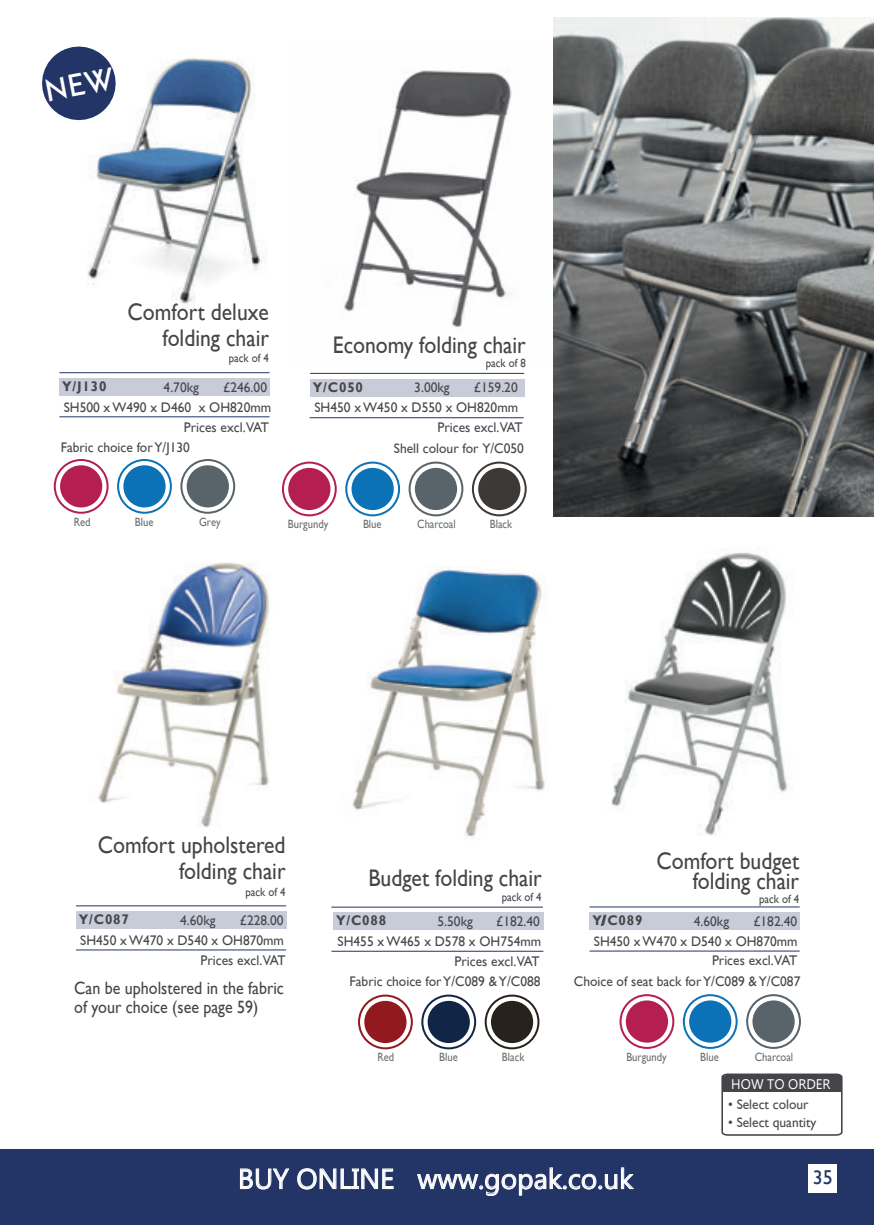
<style>
.page{position:relative;width:874px;height:1225px;background:#fff}
.page>*{position:absolute;margin:0;border:0;box-sizing:border-box;transform-origin:0 0}
.t1{font:28px "Gadugi";color:#fff}
.t2{font:24px/26px "Gill Sans";color:#444548;text-align:right;scale:.9 1}
.t3{font:20px "Gill Sans";color:#233466}
.t4{font:17.8px/19.2px "Gill Sans";color:#444548;scale:.9 1}
.t5{font:14px "Gill Sans";color:#46484a}
.t6{font:700 14px "Gill Sans";letter-spacing:.06em;color:#46484a}
.t7{font:14px "Gadugi";color:#fff}
.t8{font:13.8px "Gill Sans";color:#46484a}
.t9{font:12px "Gill Sans";color:#6c6d70;scale:.88 1}
.t10{font:12px "Gill Sans";color:#444548;scale:.9 1}
</style>
<div class="page">
<img style="left:60px;top:504px;width:317px;height:323px">
<div style="left:0;top:1150px;width:873px;height:75px;background:#233466"></div>
<div style="left:808px;top:1164px;width:28px;height:28px;background:#fff"></div>
<div style="left:589px;top:912px;width:210px;height:18px;background:#c8ccd9"></div>
<hr style="left:589px;top:950px;width:210px;height:1px;background:#233466">
<hr style="left:589px;top:906px;width:210px;height:1px;background:#233466">
<svg style="left:600px;top:914px;width:5px;height:12px"></svg>
<div style="left:76px;top:911px;width:210px;height:18px;background:#c8ccd9"></div>
<hr style="left:76px;top:949px;width:210px;height:1px;background:#233466">
<hr style="left:76px;top:905px;width:210px;height:1px;background:#233466">
<img style="left:87px;top:58px;width:180px;height:250px">
<div style="left:59px;top:378px;width:210px;height:18px;background:#c8ccd9"></div>
<hr style="left:59px;top:416px;width:210px;height:1px;background:#233466">
<hr style="left:59px;top:372px;width:210px;height:1px;background:#233466">
<div style="left:54px;top:459px;width:54px;height:55px;border:2px solid #b41e50;border-radius:50%"></div>
<div style="left:60px;top:465px;width:42px;height:42px;background:#b41e50;border-radius:50%"></div>
<div style="left:117px;top:459px;width:55px;height:55px;border:2px solid #0c72b8;border-radius:50%"></div>
<div style="left:123px;top:465px;width:42px;height:42px;background:#0c72b8;border-radius:50%"></div>
<div style="left:180px;top:459px;width:55px;height:55px;border:2px solid #58646a;border-radius:50%"></div>
<div style="left:186px;top:465px;width:43px;height:42px;background:#58646a;border-radius:50%"></div>
<img style="left:344px;top:70px;width:168px;height:258px">
<div style="left:310px;top:379px;width:214px;height:17px;background:#c8ccd9"></div>
<hr style="left:309px;top:417px;width:214px;height:1px;background:#233466">
<hr style="left:310px;top:373px;width:214px;height:1px;background:#233466">
<div style="left:282px;top:461px;width:54px;height:55px;border:2px solid #b41e50;border-radius:50%"></div>
<div style="left:288px;top:468px;width:42px;height:42px;background:#b41e50;border-radius:50%"></div>
<div style="left:345px;top:461px;width:55px;height:55px;border:2px solid #0c72b8;border-radius:50%"></div>
<div style="left:351px;top:468px;width:42px;height:42px;background:#0c72b8;border-radius:50%"></div>
<div style="left:408px;top:461px;width:55px;height:55px;border:2px solid #58646a;border-radius:50%"></div>
<div style="left:414px;top:468px;width:43px;height:42px;background:#58646a;border-radius:50%"></div>
<div style="left:471px;top:461px;width:55px;height:55px;border:2px solid #3c3937;border-radius:50%"></div>
<div style="left:478px;top:468px;width:42px;height:42px;background:#3c3937;border-radius:50%"></div>
<div style="left:619px;top:994px;width:55px;height:55px;border:2px solid #b41e50;border-radius:50%"></div>
<div style="left:625px;top:1000px;width:42px;height:42px;background:#b41e50;border-radius:50%"></div>
<div style="left:682px;top:994px;width:55px;height:55px;border:2px solid #0c72b8;border-radius:50%"></div>
<div style="left:688px;top:1000px;width:43px;height:42px;background:#0c72b8;border-radius:50%"></div>
<div style="left:752px;top:1000px;width:42px;height:42px;background:#58646a;border-radius:50%"></div>
<svg style="left:240px;top:1168px;width:49px;height:21px"></svg>
<svg style="left:297px;top:1168px;width:96px;height:21px"></svg>
<svg style="left:417px;top:1167px;width:217px;height:28px"></svg>
<div style="left:333px;top:912px;width:210px;height:18px;background:#c8ccd9"></div>
<hr style="left:331px;top:950px;width:212px;height:1px;background:#233466">
<hr style="left:331px;top:906px;width:211px;height:1px;background:#233466">
<div style="left:358px;top:994px;width:54px;height:55px;border:2px solid #92191d;border-radius:50%"></div>
<div style="left:364px;top:1001px;width:42px;height:42px;background:#92191d;border-radius:50%"></div>
<div style="left:421px;top:994px;width:55px;height:55px;border:2px solid #112547;border-radius:50%"></div>
<div style="left:427px;top:1001px;width:42px;height:42px;background:#112547;border-radius:50%"></div>
<div style="left:484px;top:994px;width:55px;height:55px;border:2px solid #27231c;border-radius:50%"></div>
<div style="left:490px;top:1001px;width:43px;height:42px;background:#27231c;border-radius:50%"></div>
<img style="left:330px;top:565px;width:215px;height:275px">
<img style="left:611px;top:552px;width:177px;height:284px">
<svg style="left:721px;top:1073px;width:121px;height:63px"></svg>
<div style="left:722px;top:1076px;width:119px;height:16px;background:#444548"></div>
<img style="left:553px;top:17px;width:320px;height:499px">
<div style="left:745px;top:994px;width:55px;height:55px;border:2px solid #58646a;border-radius:50%"></div>
<svg style="left:42px;top:46px;width:78px;height:79px"></svg>
<h2 class="t2" style="left:128px;top:299px;width:158px">Comfort deluxe folding chair</h2>
<p class="t10" style="left:229px;top:351px;width:46px">pack of 4</p>
<h2 class="t2" style="left:333px;top:331px;width:216px">Economy folding chair</h2>
<p class="t10" style="left:485px;top:356px;width:46px">pack of 8</p>
<p class="t6" style="left:62px;top:378px;width:46px">Y/J130</p>
<p class="t5" style="left:163px;top:379px;width:37px">4.70kg</p>
<p class="t5" style="left:223px;top:379px;width:45px">£246.00</p>
<p class="t6" style="left:313px;top:378px;width:52px">Y/C050</p>
<p class="t5" style="left:414px;top:380px;width:37px">3.00kg</p>
<p class="t5" style="left:473px;top:380px;width:45px">£159.20</p>
<p class="t5" style="left:64px;top:399px;width:209px">SH500 x W490 x D460 x OH820mm</p>
<p class="t5" style="left:314px;top:400px;width:205px">SH450 x W450 x D550 x OH820mm</p>
<p class="t5" style="left:184px;top:419px;width:87px">Prices excl.VAT</p>
<p class="t5" style="left:437px;top:419px;width:87px">Prices excl.VAT</p>
<p class="t5" style="left:61px;top:439px;width:131px">Fabric choice for Y/J130</p>
<p class="t5" style="left:393px;top:440px;width:132px">Shell colour for Y/C050</p>
<p class="t9" style="left:74px;top:515px;width:21px">Red</p>
<p class="t9" style="left:135px;top:515px;width:23px">Blue</p>
<p class="t9" style="left:199px;top:515px;width:26px">Grey</p>
<p class="t9" style="left:288px;top:517px;width:47px">Burgundy</p>
<p class="t9" style="left:363px;top:517px;width:23px">Blue</p>
<p class="t9" style="left:417px;top:517px;width:45px">Charcoal</p>
<p class="t9" style="left:489px;top:517px;width:27px">Black</p>
<h2 class="t2" style="left:98px;top:832px;width:210px">Comfort upholstered folding chair</h2>
<p class="t10" style="left:245px;top:884px;width:46px">pack of 4</p>
<p class="t6" style="left:79px;top:911px;width:52px">Y/C087</p>
<p class="t5" style="left:180px;top:912px;width:37px">4.60kg</p>
<p class="t5" style="left:240px;top:912px;width:45px">£228.00</p>
<h2 class="t2" style="left:368px;top:865px;width:194px">Budget folding chair</h2>
<p class="t10" style="left:501px;top:889px;width:46px">pack of 4</p>
<p class="t6" style="left:336px;top:912px;width:52px">Y/C088</p>
<p class="t5" style="left:437px;top:913px;width:37px">5.50kg</p>
<p class="t5" style="left:496px;top:913px;width:45px">£182.40</p>
<h2 class="t2" style="left:656px;top:850px;width:160px;line-height:20px">Comfort budget folding chair</h2>
<p class="t10" style="left:758px;top:892px;width:46px">pack of 4</p>
<p class="t6" style="left:592px;top:912px;width:52px">Y/C089</p>
<p class="t5" style="left:693px;top:913px;width:37px">4.60kg</p>
<p class="t5" style="left:753px;top:913px;width:45px">£182.40</p>
<p class="t5" style="left:80px;top:932px;width:205px">SH450 x W470 x D540 x OH870mm</p>
<p class="t5" style="left:593px;top:933px;width:205px">SH450 x W470 x D540 x OH870mm</p>
<p class="t5" style="left:573px;top:973px;width:228px">Choice of seat back for Y/C089 &amp; Y/C087</p>
<p class="t5" style="left:337px;top:933px;width:205px">SH455 x W465 x D578 x OH754mm</p>
<p class="t5" style="left:200px;top:952px;width:87px">Prices excl.VAT</p>
<p class="t5" style="left:711px;top:952px;width:87px">Prices excl.VAT</p>
<p class="t5" style="left:454px;top:953px;width:87px">Prices excl.VAT</p>
<p class="t5" style="left:349px;top:973px;width:192px">Fabric choice for Y/C089 &amp; Y/C088</p>
<p class="t4" style="left:74px;top:978px;width:234px">Can be upholstered in the fabric of your choice (see page 59)</p>
<p class="t9" style="left:377px;top:1050px;width:21px">Red</p>
<p class="t9" style="left:439px;top:1050px;width:23px">Blue</p>
<p class="t9" style="left:501px;top:1050px;width:27px">Black</p>
<p class="t9" style="left:626px;top:1050px;width:47px">Burgundy</p>
<p class="t9" style="left:699px;top:1050px;width:23px">Blue</p>
<p class="t9" style="left:754px;top:1050px;width:45px">Charcoal</p>
<p class="t7" style="left:731px;top:1076px;width:101px">HOW TO ORDER</p>
<p class="t8" style="left:727px;top:1096px;width:82px">• Select colour</p>
<p class="t8" style="left:727px;top:1114px;width:90px">• Select quantity</p>
<h1 class="t1" style="left:238px;top:1161px;width:396px">BUY ONLINE www.gopak.co.uk</h1>
<h3 class="t3" style="left:812px;top:1165px;width:21px">35</h3>
</div>
